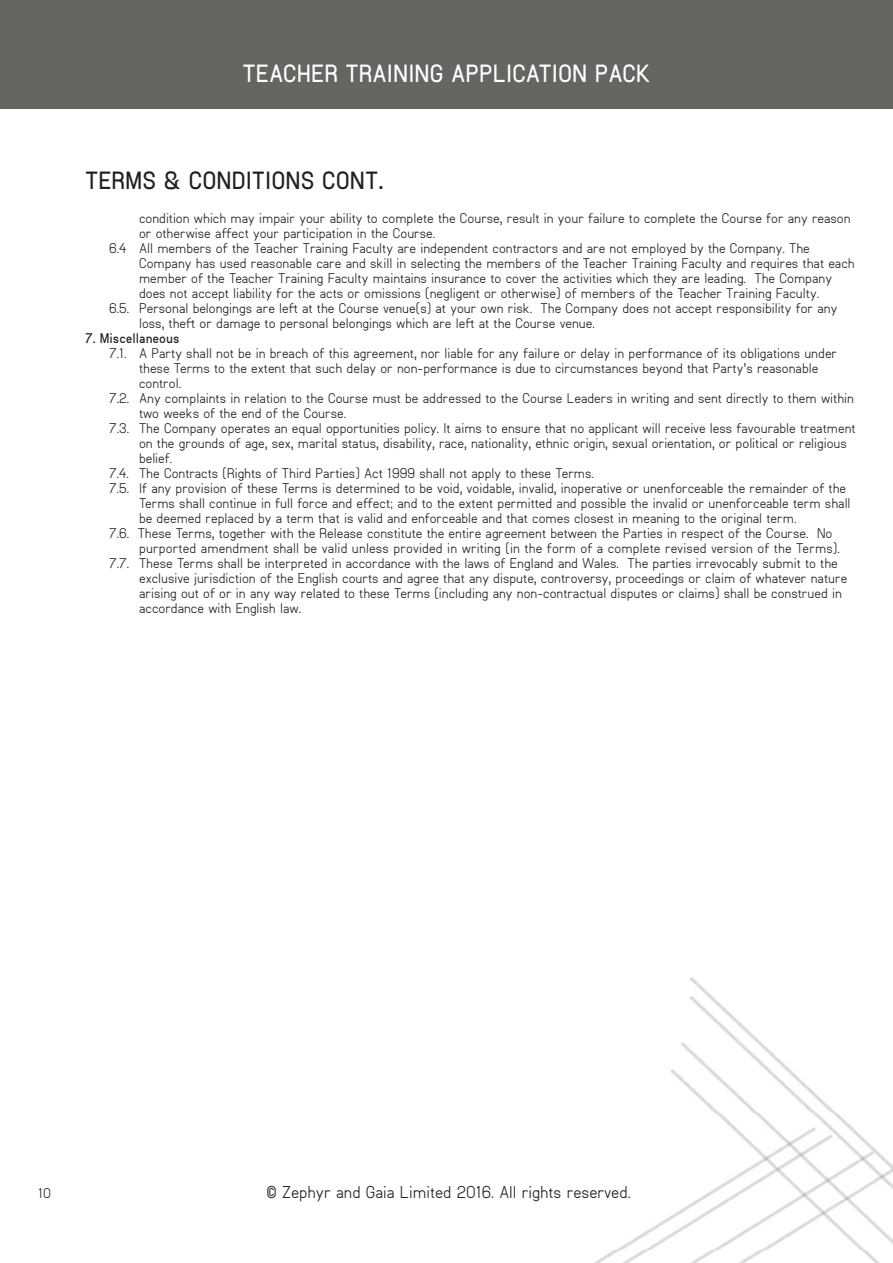
<style>
.page{position:relative;width:893px;height:1263px;background:#fff}
.page>*{position:absolute;margin:0;border:0;box-sizing:border-box;transform-origin:0 0}
.t1{font:600 24px "Manifold CF";color:#fff}
.t2{font:600 24px "Manifold CF";color:#231f20}
.t3{font:16.5px "Manifold CF";color:#231f20}
.t4{font:13.5px/15px "Manifold CF";color:#231f20;text-align:right}
.t5{font:600 13.5px "Manifold CF";color:#231f20}
</style>
<div class="page">
<div style="left:0;top:0;width:893px;height:108px;background:#656562"></div>
<img style="left:594px;top:977px;width:299px;height:286px">
<h1 class="t1" style="left:243px;top:60px;width:409px">TEACHER TRAINING APPLICATION PACK</h1>
<p class="t2" style="left:85px;top:167px;width:300px">TERMS &amp; CONDITIONS CONT.</p>
<p class="t4" style="left:139px;top:212px;width:713px">condition which may impair your ability to complete the Course, result in your failure to complete the Course for any reason</p>
<p class="t4" style="left:139px;top:227px;width:298px">or otherwise affect your participation in the Course.</p>
<p class="t4" style="left:109px;top:242px;width:702px">6.4 All members of the Teacher Training Faculty are independent contractors and are not employed by the Company. The</p>
<p class="t4" style="left:139px;top:257px;width:717px">Company has used reasonable care and skill in selecting the members of the Teacher Training Faculty and requires that each</p>
<p class="t4" style="left:139px;top:272px;width:694px">member of the Teacher Training Faculty maintains insurance to cover the activities which they are leading. The Company</p>
<p class="t4" style="left:139px;top:287px;width:682px">does not accept liability for the acts or omissions (negligent or otherwise) of members of the Teacher Training Faculty.</p>
<p class="t4" style="left:109px;top:302px;width:730px">6.5. Personal belongings are left at the Course venue(s) at your own risk. The Company does not accept responsibility for any</p>
<p class="t4" style="left:139px;top:317px;width:457px">loss, theft or damage to personal belongings which are left at the Course venue.</p>
<p class="t5" style="left:85px;top:331px;width:96px">7. Miscellaneous</p>
<p class="t4" style="left:109px;top:347px;width:730px">7.1. A Party shall not be in breach of this agreement, nor liable for any failure or delay in performance of its obligations under</p>
<p class="t4" style="left:139px;top:362px;width:681px">these Terms to the extent that such delay or non-performance is due to circumstances beyond that Party’s reasonable</p>
<p class="t4" style="left:139px;top:377px;width:44px">control.</p>
<p class="t4" style="left:109px;top:392px;width:746px">7.2. Any complaints in relation to the Course must be addressed to the Course Leaders in writing and sent directly to them within</p>
<p class="t4" style="left:139px;top:407px;width:209px">two weeks of the end of the Course.</p>
<p class="t4" style="left:109px;top:422px;width:748px">7.3. The Company operates an equal opportunities policy. It aims to ensure that no applicant will receive less favourable treatment</p>
<p class="t4" style="left:139px;top:437px;width:709px">on the grounds of age, sex, marital status, disability, race, nationality, ethnic origin, sexual orientation, or political or religious</p>
<p class="t4" style="left:139px;top:452px;width:35px">belief.</p>
<p class="t4" style="left:109px;top:467px;width:486px">7.4. The Contracts (Rights of Third Parties) Act 1999 shall not apply to these Terms.</p>
<p class="t4" style="left:109px;top:482px;width:739px">7.5. If any provision of these Terms is determined to be void, voidable, invalid, inoperative or unenforceable the remainder of the</p>
<p class="t4" style="left:139px;top:497px;width:713px">Terms shall continue in full force and effect; and to the extent permitted and possible the invalid or unenforceable term shall</p>
<p class="t4" style="left:139px;top:512px;width:659px">be deemed replaced by a term that is valid and enforceable and that comes closest in meaning to the original term.</p>
<p class="t4" style="left:109px;top:527px;width:725px">7.6. These Terms, together with the Release constitute the entire agreement between the Parties in respect of the Course. No</p>
<p class="t4" style="left:109px;top:542px;width:732px">purported amendment shall be valid unless provided in writing (in the form of a complete revised version of the Terms).<br>7.7. These Terms shall be interpreted in accordance with the laws of England and Wales. The parties irrevocably submit to the</p>
<p class="t4" style="left:139px;top:572px;width:710px">exclusive jurisdiction of the English courts and agree that any dispute, controversy, proceedings or claim of whatever nature</p>
<p class="t4" style="left:139px;top:587px;width:704px">arising out of or in any way related to these Terms (including any non-contractual disputes or claims) shall be construed in</p>
<p class="t4" style="left:139px;top:602px;width:164px">accordance with English law.</p>
<p class="t4" style="left:38px;top:1186px;width:14px">10</p>
<p class="t3" style="left:267px;top:1180px;width:365px">© Zephyr and Gaia Limited 2016. All rights reserved.</p>
</div>
